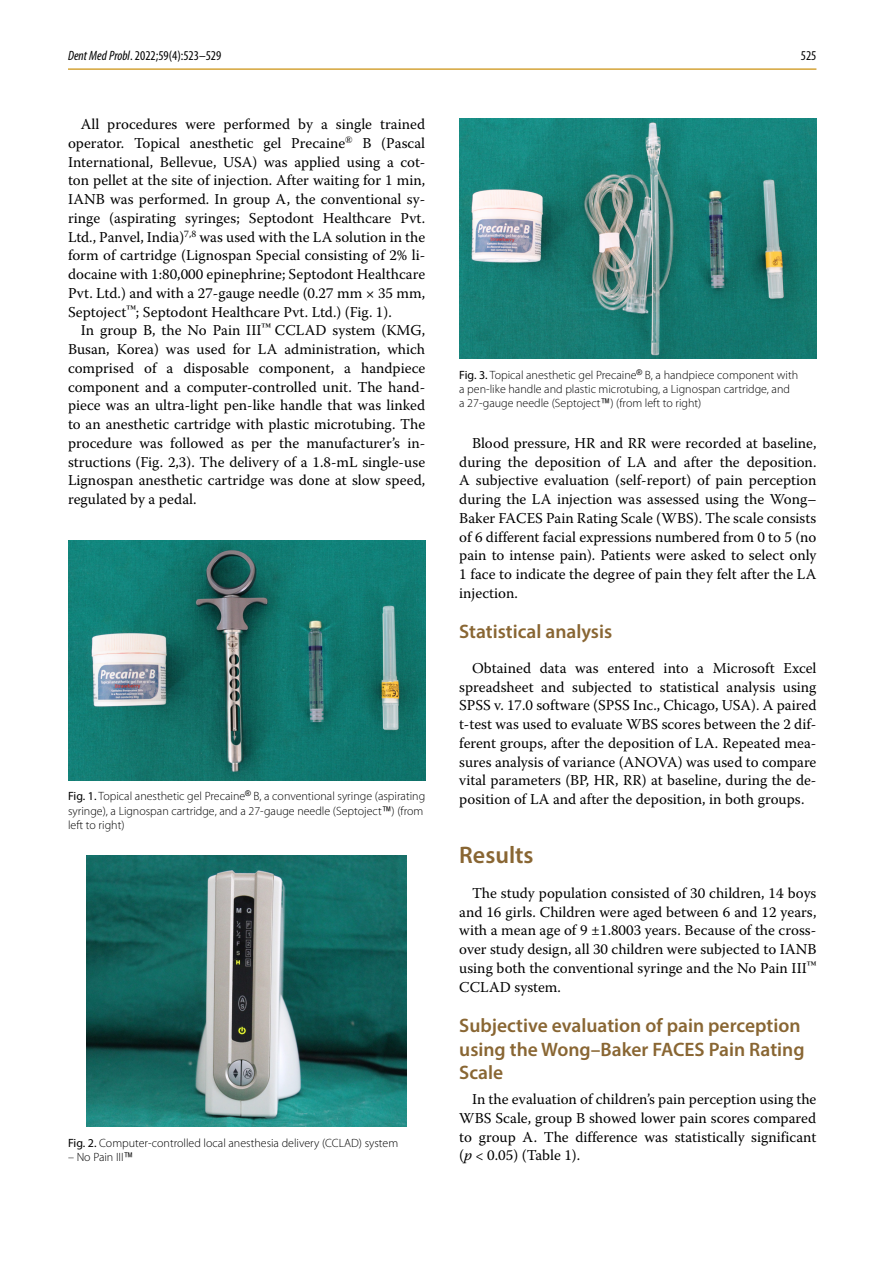
<style>
.page{position:relative;width:893px;height:1263px;background:#fff}
.page>*{position:absolute;margin:0;border:0;box-sizing:border-box;transform-origin:0 0}
.t1{font:600 24px "Myriad Pro";color:#896633}
.t2{font:600 19.5px/23.4px "Myriad Pro";color:#896633}
.t3{font:15px/18.8px "Warnock Pro";color:#000;text-align:justify}
.t4{font:condensed 13.5px "Myriad Pro";color:#000}
.t5{font:300 12px/14.4px "Myriad Pro";color:#000}
.s1{font-style:italic}
.s2{font-weight:400}
.s3{font-family:"Arial Narrow";font-weight:400}
</style>
<div class="page">
<hr style="left:68px;top:68px;width:748px;height:2px;background:#d5a439">
<img style="left:68px;top:540px;width:357px;height:240px">
<img style="left:87px;top:855px;width:320px;height:271px">
<img style="left:459px;top:118px;width:357px;height:241px">
<p class="t4" style="left:68px;top:47px;width:155px"><span class="s1">Dent Med Probl</span>. 2022;59(4):523–529</p>
<p class="t4" style="left:801px;top:47px;width:17px">525</p>
<p class="t3" style="left:68px;top:114px;width:359px;text-indent:13px">All procedures were performed by a single trained operator. Topical anesthetic gel Precaine<sup>®</sup> B (Pascal International, Bellevue, USA) was applied using a cot&shy;ton pellet at the site of injection. After waiting for 1 min, IANB was performed. In group A, the conventional sy&shy;ringe (aspirating syringes; Septodont Healthcare Pvt.<br>Ltd., Panvel, India)<sup>7,8</sup> was used with the LA solution in the form of cartridge (Lignospan Special consisting of 2% li&shy;docaine with 1:80,000 epinephrine; Septodont Healthcare Pvt. Ltd.) and with a 27-gauge needle (0.27 mm × 35 mm, Septoject<sup>™</sup>; Septodont Healthcare Pvt. Ltd.) (Fig. 1).</p>
<p class="t3" style="left:68px;top:321px;width:359px;text-indent:13px">In group B, the No Pain III<sup>™</sup> CCLAD system (KMG, Busan, Korea) was used for LA administration, which comprised of a disposable component, a handpiece component and a computer-controlled unit. The hand&shy;piece was an ultra-light pen-like handle that was linked to an anesthetic cartridge with plastic microtubing. The procedure was followed as per the manufacturer’s in&shy;structions (Fig. 2,3). The delivery of a 1.8-mL single-use Lignospan anesthetic cartridge was done at slow speed, regulated by a pedal.</p>
<p class="t5" style="left:68px;top:789px;width:359px"><span class="s2">Fig. 1.</span> Topical anesthetic gel Precaine<sup>®</sup> B, a conventional syringe (aspirating syringe), a Lignospan cartridge, and a 27-gauge needle (Septoject<span class="s3">™</span>) (from left to right)</p>
<p class="t5" style="left:68px;top:1135px;width:332px"><span class="s2">Fig. 2.</span> Computer-controlled local anesthesia delivery (CCLAD) system</p>
<p class="t5" style="left:68px;top:1149px;width:67px">– No Pain III<span class="s3">™</span></p>
<p class="t5" style="left:459px;top:367px;width:340px"><span class="s2">Fig. 3.</span> Topical anesthetic gel Precaine<sup>®</sup> B, a handpiece component with a pen-like handle and plastic microtubing, a Lignospan cartridge, and a 27-gauge needle (Septoject<span class="s3">™</span>) (from left to right)</p>
<p class="t3" style="left:459px;top:433px;width:359px;text-indent:13px">Blood pressure, HR and RR were recorded at baseline, during the deposition of LA and after the deposition.<br>A subjective evaluation (self-report) of pain perception during the LA injection was assessed using the Wong– Baker FACES Pain Rating Scale (WBS). The scale consists of 6 different facial expressions numbered from 0 to 5 (no pain to intense pain). Patients were asked to select only 1 face to indicate the degree of pain they felt after the LA injection.</p>
<h2 class="t2" style="left:459px;top:620px;width:154px">Statistical analysis</h2>
<p class="t3" style="left:459px;top:658px;width:359px;text-indent:13px">Obtained data was entered into a Microsoft Excel spreadsheet and subjected to statistical analysis using SPSS v. 17.0 software (SPSS Inc., Chicago, USA). A paired t-test was used to evaluate WBS scores between the 2 dif&shy;ferent groups, after the deposition of LA. Repeated mea&shy;sures analysis of variance (ANOVA) was used to compare vital parameters (BP, HR, RR) at baseline, during the de&shy;position of LA and after the deposition, in both groups.</p>
<h1 class="t1" style="left:459px;top:840px;width:76px">Results</h1>
<p class="t3" style="left:459px;top:883px;width:359px;text-indent:13px">The study population consisted of 30 children, 14 boys and 16 girls. Children were aged between 6 and 12 years, with a mean age of 9 ±1.8003 years. Because of the cross&shy;over study design, all 30 children were subjected to IANB using both the conventional syringe and the No Pain III<sup>™ </sup>CCLAD system.</p>
<h2 class="t2" style="left:459px;top:1013px;width:347px">Subjective evaluation of pain perception using the Wong–Baker FACES Pain Rating<br>Scale</h2>
<p class="t3" style="left:459px;top:1089px;width:359px;text-indent:13px">In the evaluation of children’s pain perception using the WBS Scale, group B showed lower pain scores compared to group A. The difference was statistically significant (<span class="s1">p</span> &lt; 0.05) (Table 1).</p>
</div>
